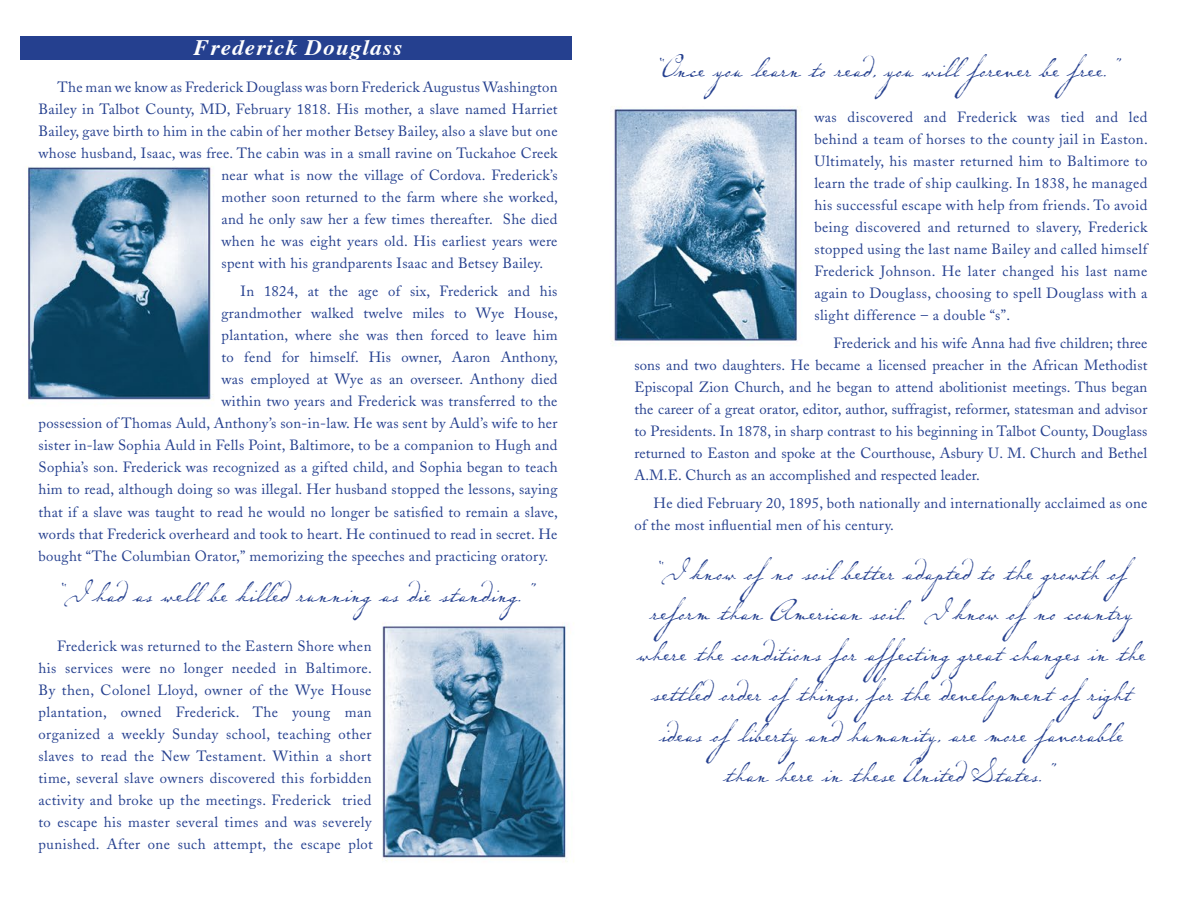
<style>
.page{position:relative;width:1188px;height:918px;background:#fff}
.page>*{position:absolute;margin:0;border:0;box-sizing:border-box;transform-origin:0 0}
.t1{font:45.6px/40.5px "P22 Dearest Script";color:#25408f;text-align:center}
.t2{font:italic 700 22.05px "Times";letter-spacing:.05em;color:#fff;scale:1.05 1}
.t3{font:14.7px/22px "Adobe Caslon";letter-spacing:.02em;color:#25408f;text-align:justify}
</style>
<div class="page">
<img style="left:20px;top:36px;width:780px;height:826px">
<div style="left:20px;top:37px;width:552px;height:23px;background:#25408f"></div>
<h2 class="t2" style="left:194px;top:27px;width:200px">Frederick Douglass</h2>
<p class="t3" style="left:58px;top:76px;width:501px">The man we know as Frederick Douglass was born Frederick Augustus Washington</p>
<p class="t3" style="left:39px;top:98px;width:521px">Bailey in Talbot County, MD, February 1818. His mother, a slave named Harriet</p>
<p class="t3" style="left:39px;top:120px;width:521px">Bailey, gave birth to him in the cabin of her mother Betsey Bailey, also a slave but one</p>
<p class="t3" style="left:39px;top:142px;width:521px">whose husband, Isaac, was free. The cabin was in a small ravine on Tuckahoe Creek</p>
<p class="t3" style="left:222px;top:164px;width:338px">near what is now the village of Cordova. Frederick’s</p>
<p class="t3" style="left:222px;top:186px;width:338px">mother soon returned to the farm where she worked,</p>
<p class="t3" style="left:222px;top:208px;width:338px">and he only saw her a few times thereafter. She died</p>
<p class="t3" style="left:222px;top:230px;width:337px">when he was eight years old. His earliest years were</p>
<p class="t3" style="left:222px;top:252px;width:323px">spent with his grandparents Isaac and Betsey Bailey.</p>
<p class="t3" style="left:241px;top:280px;width:318px">In 1824, at the age of six, Frederick and his</p>
<p class="t3" style="left:222px;top:302px;width:338px">grandmother walked twelve miles to Wye House,</p>
<p class="t3" style="left:222px;top:324px;width:338px">plantation, where she was then forced to leave him</p>
<p class="t3" style="left:222px;top:346px;width:338px">to fend for himself. His owner, Aaron Anthony,</p>
<p class="t3" style="left:222px;top:368px;width:338px">was employed at Wye as an overseer. Anthony died</p>
<p class="t3" style="left:222px;top:390px;width:338px">within two years and Frederick was transferred to the</p>
<p class="t3" style="left:39px;top:413px;width:521px">possession of Thomas Auld, Anthony’s son-in-law. He was sent by Auld’s wife to her</p>
<p class="t3" style="left:39px;top:435px;width:521px">sister in-law Sophia Auld in Fells Point, Baltimore, to be a companion to Hugh and</p>
<p class="t3" style="left:39px;top:457px;width:521px">Sophia’s son. Frederick was recognized as a gifted child, and Sophia began to teach</p>
<p class="t3" style="left:39px;top:479px;width:520px">him to read, although doing so was illegal. Her husband stopped the lessons, saying</p>
<p class="t3" style="left:39px;top:501px;width:521px">that if a slave was taught to read he would no longer be satisfied to remain a slave,</p>
<p class="t3" style="left:39px;top:523px;width:520px">words that Frederick overheard and took to heart. He continued to read in secret. He</p>
<p class="t3" style="left:39px;top:545px;width:511px">bought “The Columbian Orator,” memorizing the speeches and practicing oratory.</p>
<h1 class="t1" style="left:59px;top:565px;width:480px">“I had as well be killed running as die standing.”</h1>
<p class="t3" style="left:39px;top:635px;width:336px;text-indent:19px">Frederick was returned to the Eastern Shore when his services were no longer needed in Baltimore.<br>By then, Colonel Lloyd, owner of the Wye House plantation, owned Frederick. The young man organized a weekly Sunday school, teaching other slaves to read the New Testament. Within a short time, several slave owners discovered this forbidden activity and broke up the meetings. Frederick tried to escape his master several times and was severely punished. After one such attempt, the escape plot</p>
<h1 class="t1" style="left:656px;top:40px;width:468px">“Once you learn to read, you will forever be free.”</h1>
<p class="t3" style="left:814px;top:106px;width:335px">was discovered and Frederick was tied and led behind a team of horses to the county jail in Easton.<br>Ultimately, his master returned him to Baltimore to learn the trade of ship caulking. In 1838, he managed his successful escape with help from friends. To avoid being discovered and returned to slavery, Frederick stopped using the last name Bailey and called himself Frederick Johnson. He later changed his last name again to Douglass, choosing to spell Douglass with a slight difference – a double “s”.</p>
<p class="t3" style="left:634px;top:332px;width:515px;text-indent:199px">Frederick and his wife Anna had five children; three sons and two daughters. He became a licensed preacher in the African Methodist Episcopal Zion Church, and he began to attend abolitionist meetings. Thus began the career of a great orator, editor, author, suffragist, reformer, statesman and advisor to Presidents. In 1878, in sharp contrast to his beginning in Talbot County, Douglass returned to Easton and spoke at the Courthouse, Asbury U. M. Church and Bethel A.M.E. Church as an accomplished and respected leader.</p>
<p class="t3" style="left:634px;top:492px;width:514px;text-indent:19px">He died February 20, 1895, both nationally and internationally acclaimed as one of the most influential men of his century.</p>
<p class="t1" style="left:637px;top:543px;width:509px">“I know of no soil better adapted to the growth of reform than American soil. I know of no country where the conditions for affecting great changes in the settled order of things, for the development of right ideas of liberty and humanity, are more favorable than here in these United States.”</p>
</div>
